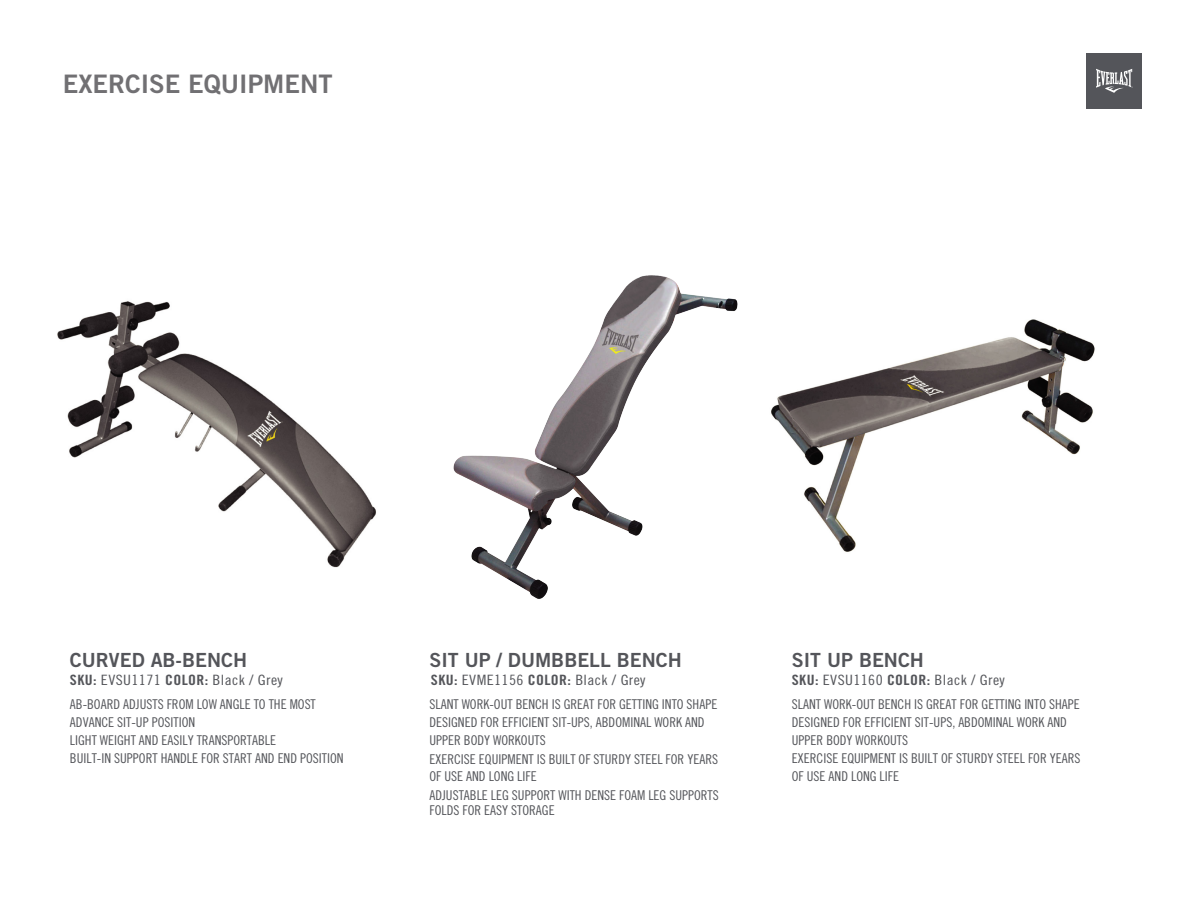
<style>
.page{position:relative;width:1188px;height:918px;background:#fff}
.page>*{position:absolute;margin:0;border:0;box-sizing:border-box;transform-origin:0 0}
.t1{font:25.5px "Trade Gothic LT Std Bd 2";color:#717073}
.t2{font:19.5px "Trade Gothic LT Std Bd 2";color:#54555a}
.t3{font:14.25px "Trade Gothic LT Std Cn 18";letter-spacing:.025em;color:#54555a;scale:1.11 1}
.t4{font:13.5px/18px "Trade Gothic LT Std Cn 18";color:#54555a}
.s1{font-family:"Trade Gothic Bold Cond Twenty"}
</style>
<div class="page">
<div style="left:1087px;top:53px;width:55px;height:56px;background:#54555a"></div>
<svg style="left:1096px;top:69px;width:37px;height:24px"></svg>
<img style="left:771px;top:319px;width:324px;height:233px">
<img style="left:57px;top:301px;width:319px;height:267px">
<img style="left:453px;top:275px;width:285px;height:324px">
<h1 class="t1" style="left:63px;top:68px;width:271px">EXERCISE EQUIPMENT</h1>
<h2 class="t2" style="left:70px;top:648px;width:179px">CURVED AB-BENCH</h2>
<h2 class="t2" style="left:429px;top:648px;width:254px">SIT UP / DUMBBELL BENCH</h2>
<p class="t4" style="left:70px;top:695px;width:275px">AB-BOARD ADJUSTS FROM LOW ANGLE TO THE MOST ADVANCE SIT-UP POSITION<br>LIGHT WEIGHT AND EASILY TRANSPORTABLE<br>BUILT-IN SUPPORT HANDLE FOR START AND END POSITION</p>
<h2 class="t2" style="left:792px;top:648px;width:134px">SIT UP BENCH</h2>
<p class="t4" style="left:792px;top:695px;width:290px">SLANT WORK-OUT BENCH IS GREAT FOR GETTING INTO SHAPE DESIGNED FOR EFFICIENT SIT-UPS, ABDOMINAL WORK AND UPPER BODY WORKOUTS<br>EXERCISE EQUIPMENT IS BUILT OF STURDY STEEL FOR YEARS OF USE AND LONG LIFE</p>
<p class="t3" style="left:70px;top:671px;width:193px"><span class="s1">SKU:</span> EVSU1171 <span class="s1">COLOR:</span> Black / Grey</p>
<p class="t3" style="left:431px;top:671px;width:195px"><span class="s1">SKU:</span> EVME1156 <span class="s1">COLOR:</span> Black / Grey</p>
<p class="t3" style="left:792px;top:671px;width:193px"><span class="s1">SKU:</span> EVSU1160 <span class="s1">COLOR:</span> Black / Grey</p>
<p class="t4" style="left:429px;top:695px;width:289px">SLANT WORK-OUT BENCH IS GREAT FOR GETTING INTO SHAPE<br>DESIGNED FOR EFFICIENT SIT-UPS, ABDOMINAL WORK AND<br>UPPER BODY WORKOUTS</p>
<p class="t4" style="left:429px;top:751px;width:290px;line-height:16.5px">EXERCISE EQUIPMENT IS BUILT OF STURDY STEEL FOR YEARS<br>OF USE AND LONG LIFE</p>
<p class="t4" style="left:429px;top:788px;width:291px;line-height:15px">ADJUSTABLE LEG SUPPORT WITH DENSE FOAM LEG SUPPORTS<br>FOLDS FOR EASY STORAGE</p>
</div>
